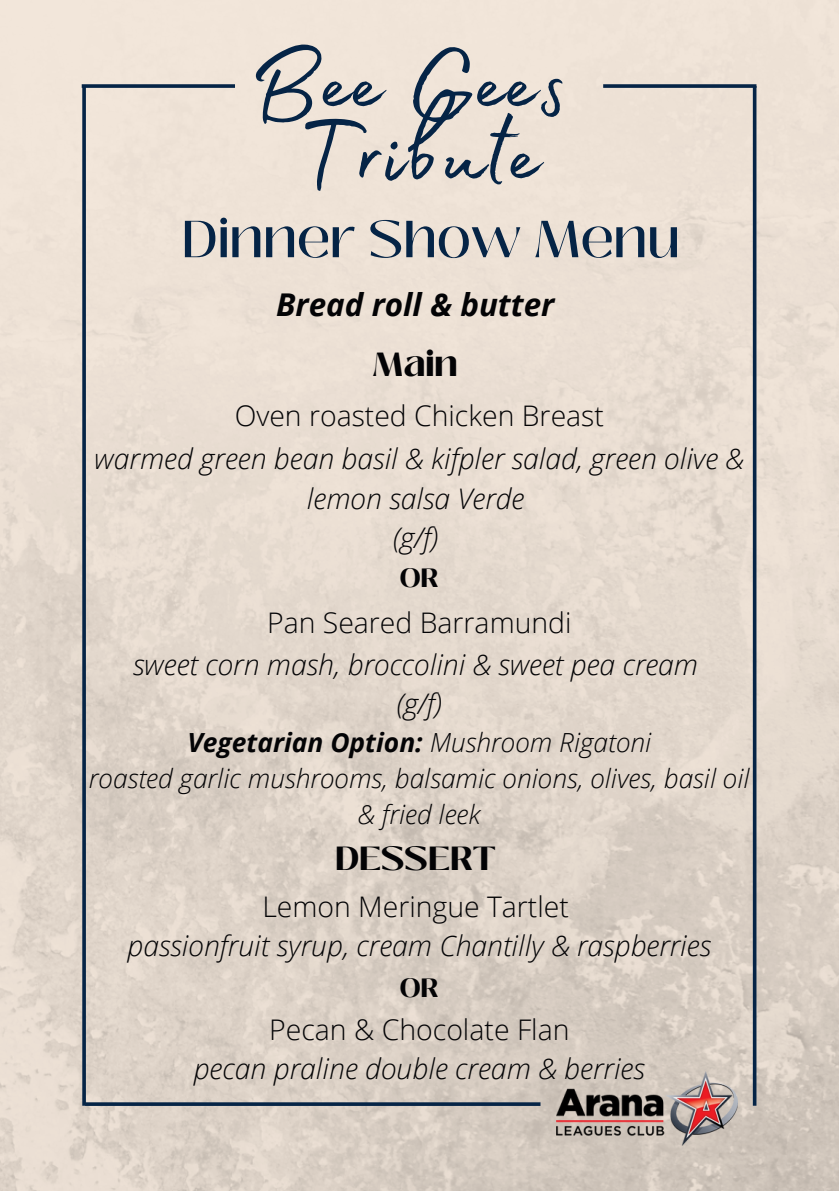
<style>
.page{position:relative;width:839px;height:1191px;background:#fff}
.page>*{position:absolute;margin:0;border:0;box-sizing:border-box;transform-origin:0 0}
.t1{font:119.8px "Madelyn Fill";color:#052446}
.t2{font:500 51.8px "Black Mango";color:#052446}
.t3{font:800 33.4px "Black Mango";color:#030305}
.t4{font:italic 700 31.4px "Open Sans";color:#030305}
.t5{font:italic 300 28.4px/39px "Open Sans";color:#030305;text-align:center}
.t6{font:300 28.4px "Open Sans";color:#030305}
.t7{font:italic 300 26.4px/36px "Open Sans";color:#030305;text-align:center}
.t8{font:800 26.4px "Black Mango";color:#030305}
.s1{font-weight:700}
</style>
<div class="page">
<img style="left:0;top:0;width:838px;height:1191px">
<svg style="left:82px;top:88px;width:4px;height:1018px;background:#193452"></svg>
<hr style="left:753px;top:86px;width:3px;height:1020px;background:#052446">
<svg style="left:82px;top:84px;width:153px;height:4px"></svg>
<svg style="left:603px;top:84px;width:153px;height:4px"></svg>
<svg style="left:85px;top:1102px;width:455px;height:4px;background:#183351"></svg>
<img style="left:556px;top:1072px;width:181px;height:73px">
<h1 class="t1" style="left:248px;top:-8px;width:320px">Bee Gees</h1>
<h1 class="t1" style="left:297px;top:64px;width:247px">Tribute</h1>
<h2 class="t2" style="left:182px;top:200px;width:499px">Dinner Show Menu</h2>
<p class="t4" style="left:276px;top:283px;width:280px">Bread roll &amp; butter</p>
<p class="t3" style="left:373px;top:340px;width:86px">Main</p>
<p class="t6" style="left:235px;top:396px;width:371px">Oven roasted Chicken Breast</p>
<p class="t5" style="left:95px;top:439px;width:650px">warmed green bean basil &amp; kifpler salad, green olive &amp; lemon salsa Verde<br>(g/f)</p>
<p class="t8" style="left:400px;top:558px;width:40px">OR</p>
<p class="t6" style="left:267px;top:603px;width:306px">Pan Seared Barramundi</p>
<p class="t5" style="left:133px;top:645px;width:566px">sweet corn mash, broccolini &amp; sweet pea cream (g/f)</p>
<p class="t7" style="left:89px;top:724px;width:662px"><span class="s1">Vegetarian Option:</span> Mushroom Rigatoni<br>roasted garlic mushrooms, balsamic onions, olives, basil oil &amp; fried leek</p>
<p class="t3" style="left:335px;top:834px;width:161px">DESSERT</p>
<p class="t6" style="left:262px;top:887px;width:308px">Lemon Meringue Tartlet</p>
<p class="t5" style="left:127px;top:926px;width:585px">passionfruit syrup, cream Chantilly &amp; raspberries</p>
<p class="t8" style="left:400px;top:968px;width:40px">OR</p>
<p class="t6" style="left:269px;top:1010px;width:302px">Pecan &amp; Chocolate Flan</p>
<p class="t5" style="left:194px;top:1049px;width:452px">pecan praline double cream &amp; berries</p>
</div>
